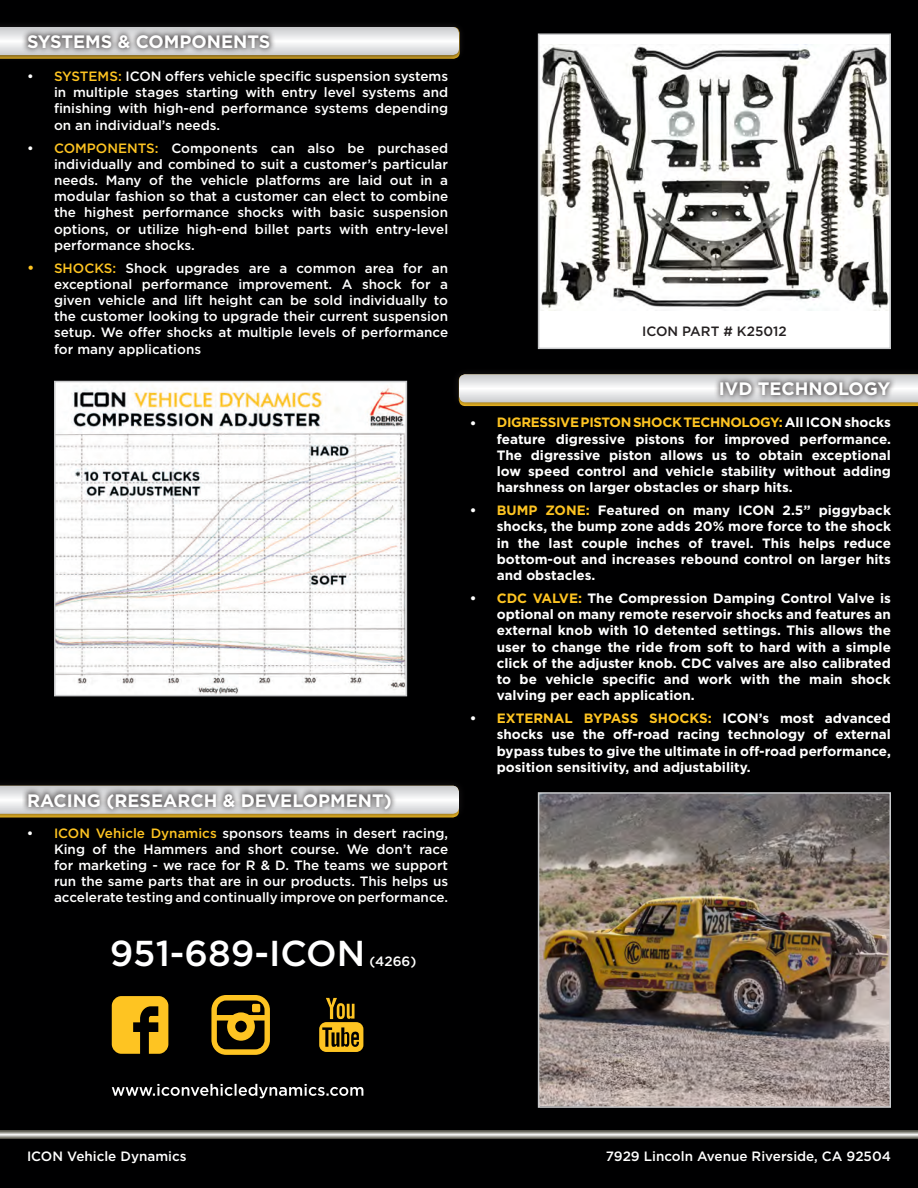
<style>
.page{position:relative;width:918px;height:1188px;background:#000001}
.page>*{position:absolute;margin:0;border:0;box-sizing:border-box;transform-origin:0 0}
.t1{font:500 36px "Gotham";color:#fff}
.t2{font:700 18px "Gotham";color:#fff}
.Description_Style_co{font:500 13.5px/16.2px "Gotham";color:#fff;text-align:justify}
.Description_Style_co-2{font:700 13.5px/16.2px "Gotham";color:#fff;text-align:justify}
.t3{font:500 13.5px "Gotham";color:#231f20}
.s1{color:#fec422}
.s2{font-size:15px;color:#fec422}
</style>
<div class="page">
<div style="left:0;top:20px;width:466px;height:42px;background:#040405"></div>
<svg style="left:0;top:27px;width:460px;height:32px;background:#d2cab5"></svg>
<div style="left:451px;top:366px;width:467px;height:44px;background:#231f20;opacity:.75"></div>
<svg style="left:459px;top:374px;width:459px;height:32px;background:#dcd4bf"></svg>
<div style="left:0;top:778px;width:467px;height:44px;background:#231f20;opacity:.75"></div>
<svg style="left:0;top:786px;width:459px;height:32px;background:#cec3a7"></svg>
<svg style="left:0;top:1131px;width:918px;height:7px;background:#adada6"></svg>
<svg style="left:211px;top:995px;width:59px;height:60px"></svg>
<div style="left:252px;top:1004px;width:8px;height:8px;background:#fec422;border-radius:2px"></div>
<svg style="left:112px;top:996px;width:56px;height:58px"></svg>
<svg style="left:319px;top:998px;width:44px;height:54px"></svg>
<svg style="left:112px;top:1084px;width:251px;height:14px"></svg>
<div style="left:21px;top:28px;width:256px;height:27px;background:#231f20;opacity:.75"></div>
<div style="left:713px;top:375px;width:183px;height:27px;background:#231f20;opacity:.75"></div>
<div style="left:22px;top:787px;width:375px;height:29px;background:#231f20;opacity:.75"></div>
<div style="left:539px;top:34px;width:351px;height:314px;background:#fff"></div>
<img style="left:541px;top:45px;width:347px;height:266px">
<div style="left:538px;top:33px;width:353px;height:316px;border:2px solid #c9cacc"></div>
<img style="left:57px;top:384px;width:347px;height:309px">
<div style="left:54px;top:381px;width:353px;height:315px;border:2px solid #c9cacc"></div>
<img style="left:541px;top:795px;width:347px;height:310px">
<div style="left:538px;top:792px;width:353px;height:316px;border:2px solid #c9cacc"></div>
<p class="t2" style="left:27px;top:30px;width:245px">SYSTEMS &amp; COMPONENTS</p>
<p class="Description_Style_co" style="left:54px;top:68px;width:396px;text-indent:-27px">• <span class="s1">SYSTEMS:</span> ICON offers vehicle specific suspension systems in multiple stages starting with entry level systems and finishing with high-end performance systems depending on an individual’s needs.</p>
<p class="Description_Style_co" style="left:54px;top:140px;width:396px;text-indent:-27px">• <span class="s1">COMPONENTS:</span> Components can also be purchased individually and combined to suit a customer’s particular needs. Many of the vehicle platforms are laid out in a modular fashion so that a customer can elect to combine the highest performance shocks with basic suspension options, or utilize high-end billet parts with entry-level performance shocks.</p>
<p class="Description_Style_co" style="left:54px;top:260px;width:396px;text-indent:-27px"><span class="s2">•</span> <span class="s1">SHOCKS:</span> Shock upgrades are a common area for an exceptional performance improvement. A shock for a given vehicle and lift height can be sold individually to the customer looking to upgrade their current suspension setup. We offer shocks at multiple levels of performance for many applications</p>
<p class="t2" style="left:27px;top:788px;width:366px">RACING (RESEARCH &amp; DEVELOPMENT)</p>
<p class="Description_Style_co" style="left:54px;top:825px;width:396px;text-indent:-27px">• <span class="s1">ICON Vehicle Dynamics</span> sponsors teams in desert racing, King of the Hammers and short course. We don’t race for marketing - we race for R &amp; D. The teams we support run the same parts that are in our products. This helps us accelerate testing and continually improve on performance.</p>
<p class="t1" style="left:110px;top:930px;width:257px">951-689-ICON</p>
<p class="Description_Style_co" style="left:369px;top:953px;width:49px">(4266)</p>
<p class="t3" style="left:642px;top:323px;width:146px">ICON PART # K25012</p>
<p class="t2" style="left:719px;top:377px;width:173px">IVD TECHNOLOGY</p>
<p class="Description_Style_co-2" style="left:497px;top:415px;width:396px;text-indent:-27px">• <span class="s1">DIGRESSIVE PISTON SHOCK TECHNOLOGY:</span> All ICON shocks feature digressive pistons for improved performance.<br>The digressive piston allows us to obtain exceptional low speed control and vehicle stability without adding harshness on larger obstacles or sharp hits.</p>
<p class="Description_Style_co-2" style="left:497px;top:502px;width:396px;text-indent:-27px">• <span class="s1">BUMP ZONE:</span> Featured on many ICON 2.5” piggyback shocks, the bump zone adds 20% more force to the shock in the last couple inches of travel. This helps reduce bottom-out and increases rebound control on larger hits and obstacles.</p>
<p class="Description_Style_co-2" style="left:497px;top:590px;width:396px;text-indent:-27px">• <span class="s1">CDC VALVE:</span> The Compression Damping Control Valve is optional on many remote reservoir shocks and features an external knob with 10 detented settings. This allows the user to change the ride from soft to hard with a simple click of the adjuster knob. CDC valves are also calibrated to be vehicle specific and work with the main shock valving per each application.</p>
<p class="Description_Style_co-2" style="left:497px;top:710px;width:396px;text-indent:-27px">• <span class="s1">EXTERNAL BYPASS SHOCKS:</span> ICON’s most advanced shocks use the off-road racing technology of external bypass tubes to give the ultimate in off-road performance, position sensitivity, and adjustability.</p>
<p class="Description_Style_co" style="left:27px;top:1148px;width:161px">ICON Vehicle Dynamics</p>
<p class="Description_Style_co" style="left:606px;top:1148px;width:287px">7929 Lincoln Avenue Riverside, CA 92504</p>
</div>
